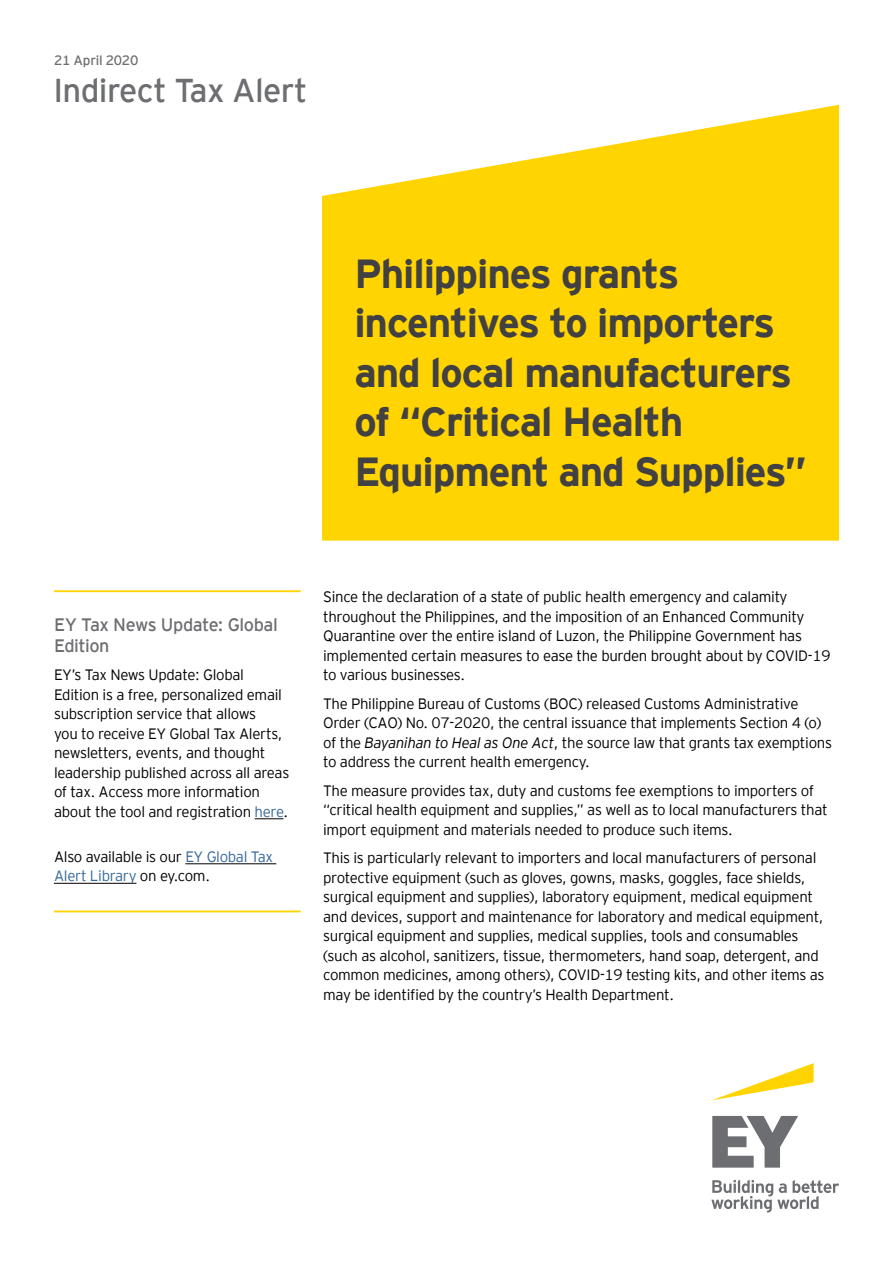
<style>
.page{position:relative;width:893px;height:1263px;background:#fff}
.page>*{position:absolute;margin:0;border:0;box-sizing:border-box;transform-origin:0 0}
.t1{font:700 40.5px/49.5px "EY Interstate";letter-spacing:-.025em;color:#414042}
.t2{font:33px "EY Interstate";letter-spacing:-.02em;color:#6d6e71}
.t3{font:18px/21px "EY Interstate";letter-spacing:-.025em;color:#6d6e71}
.t4{font:300 15px/19.5px "EY Interstate";letter-spacing:-.02em;color:#000}
.t5{font:13.5px "EY Interstate";letter-spacing:-.02em;color:#6d6e71}
.s1{color:#369}
.s2{font-style:italic}
</style>
<div class="page">
<svg style="left:322px;top:105px;width:517px;height:436px;background:#ffd81a"></svg>
<hr style="left:54px;top:590px;width:247px;height:2px;background:#ffd400">
<svg style="left:255px;top:818px;width:28px;height:1px"></svg>
<hr style="left:185px;top:863px;width:91px;height:1px;background:#000">
<hr style="left:54px;top:883px;width:82px;height:1px;background:#000">
<hr style="left:54px;top:910px;width:247px;height:2px;background:#ffd400">
<svg style="left:713px;top:1063px;width:101px;height:37px"></svg>
<svg style="left:711px;top:1116px;width:128px;height:96px"></svg>
<p class="t5" style="left:54px;top:50px;width:86px">21 April 2020</p>
<h2 class="t2" style="left:53px;top:67px;width:256px">Indirect Tax Alert</h2>
<h1 class="t1" style="left:354px;top:246px;width:454px">Philippines grants incentives to importers and local manufacturers of “Critical Health<br>Equipment and Supplies”</h1>
<p class="t3" style="left:54px;top:613px;width:225px">EY Tax News Update: Global<br>Edition</p>
<p class="t4" style="left:54px;top:664px;width:237px">EY’s Tax News Update: Global Edition is a free, personalized email subscription service that allows<br>you to receive EY Global Tax Alerts, newsletters, events, and thought leadership published across all areas of tax. Access more information about the tool and registration <span class="s1">here</span>.</p>
<p class="t4" style="left:54px;top:846px;width:221px">Also available is our <span class="s1">EY Global Tax<br>Alert Library</span> on ey.com.</p>
<p class="t4" style="left:323px;top:586px;width:509px">Since the declaration of a state of public health emergency and calamity throughout the Philippines, and the imposition of an Enhanced Community Quarantine over the entire island of Luzon, the Philippine Government has implemented certain measures to ease the burden brought about by COVID-19 to various businesses.</p>
<p class="t4" style="left:323px;top:693px;width:510px">The Philippine Bureau of Customs (BOC) released Customs Administrative Order (CAO) No. 07-2020, the central issuance that implements Section 4 (o) of the <span class="s2">Bayanihan to Heal as One Act</span>, the source law that grants tax exemptions to address the current health emergency.</p>
<p class="t4" style="left:323px;top:780px;width:506px">The measure provides tax, duty and customs fee exemptions to importers of “critical health equipment and supplies,” as well as to local manufacturers that import equipment and materials needed to produce such items.</p>
<p class="t4" style="left:323px;top:847px;width:503px">This is particularly relevant to importers and local manufacturers of personal protective equipment (such as gloves, gowns, masks, goggles, face shields, surgical equipment and supplies), laboratory equipment, medical equipment and devices, support and maintenance for laboratory and medical equipment, surgical equipment and supplies, medical supplies, tools and consumables (such as alcohol, sanitizers, tissue, thermometers, hand soap, detergent, and common medicines, among others), COVID-19 testing kits, and other items as may be identified by the country’s Health Department.</p>
</div>
